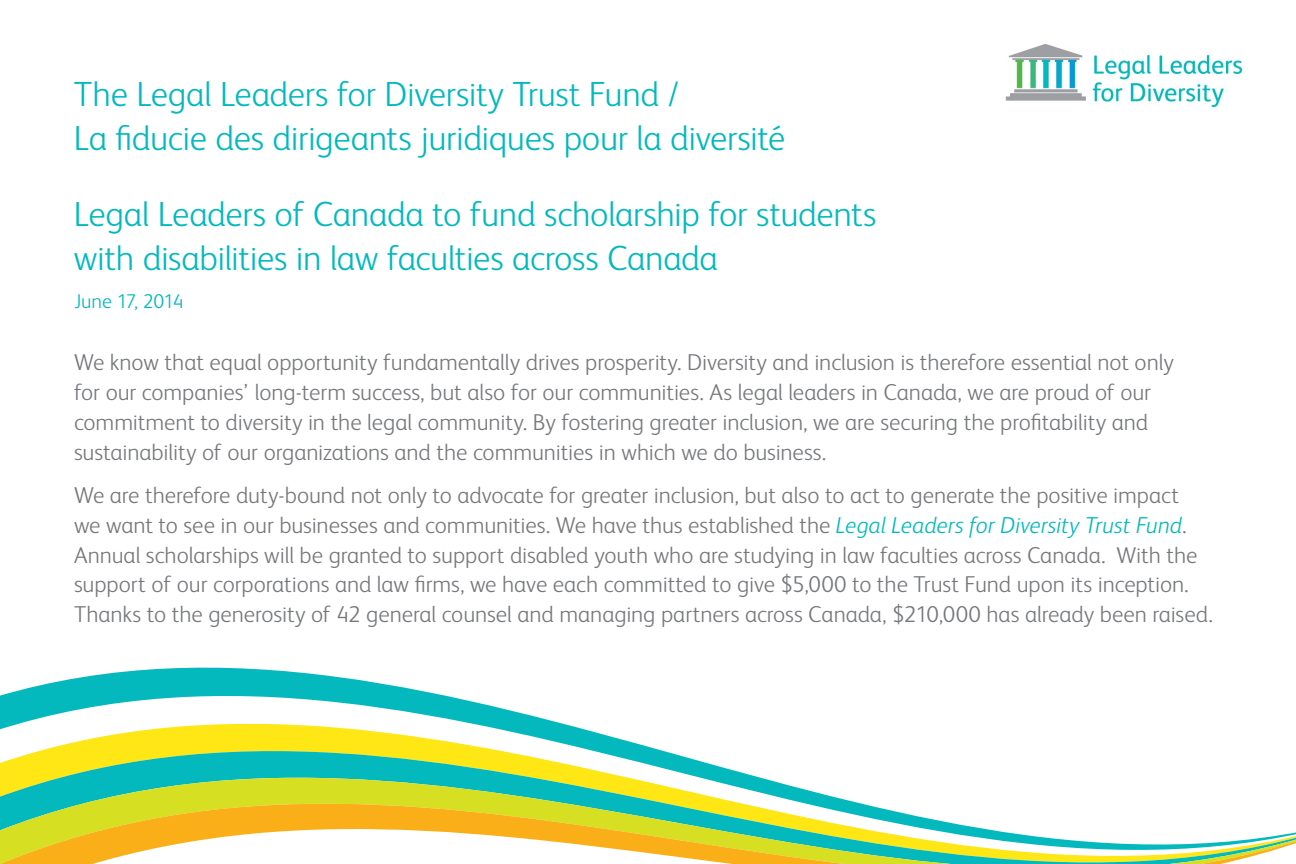
<style>
.page{position:relative;width:1296px;height:864px;background:#fff}
.page>*{position:absolute;margin:0;border:0;box-sizing:border-box;transform-origin:0 0}
.t1{font:300 35px/44.2px "Xerox Sans";letter-spacing:-.015em;color:#03b9bd}
.t2{font:300 23px/30px "Xerox Sans";letter-spacing:-.005em;color:#76787b}
.t3{font:300 20px "Xerox Sans";letter-spacing:-.01em;color:#03b9bd}
.s1{font-style:italic;color:#03b9bd}
</style>
<div class="page">
<svg style="left:0;top:673px;width:1296px;height:191px"></svg>
<img style="left:1005px;top:44px;width:238px;height:64px">
<h1 class="t1" style="left:74px;top:70px;width:713px">The Legal Leaders for Diversity Trust Fund /<br>La fiducie des dirigeants juridiques pour la diversité</h1>
<h1 class="t1" style="left:74px;top:190px;width:804px">Legal Leaders of Canada to fund scholarship for students with disabilities in law faculties across Canada</h1>
<p class="t3" style="left:74px;top:288px;width:111px">June 17, 2014</p>
<p class="t2" style="left:74px;top:346px;width:1101px">We know that equal opportunity fundamentally drives prosperity. Diversity and inclusion is therefore essential not only for our companies’ long-term success, but also for our communities. As legal leaders in Canada, we are proud of our commitment to diversity in the legal community. By fostering greater inclusion, we are securing the profitability and sustainability of our organizations and the communities in which we do business.</p>
<p class="t2" style="left:74px;top:479px;width:1140px">We are therefore duty-bound not only to advocate for greater inclusion, but also to act to generate the positive impact<br>we want to see in our businesses and communities. We have thus established the <span class="s1">Legal Leaders for Diversity Trust Fund</span>.<br>Annual scholarships will be granted to support disabled youth who are studying in law faculties across Canada. With the support of our corporations and law firms, we have each committed to give $5,000 to the Trust Fund upon its inception.<br>Thanks to the generosity of 42 general counsel and managing partners across Canada, $210,000 has already been raised.</p>
</div>
